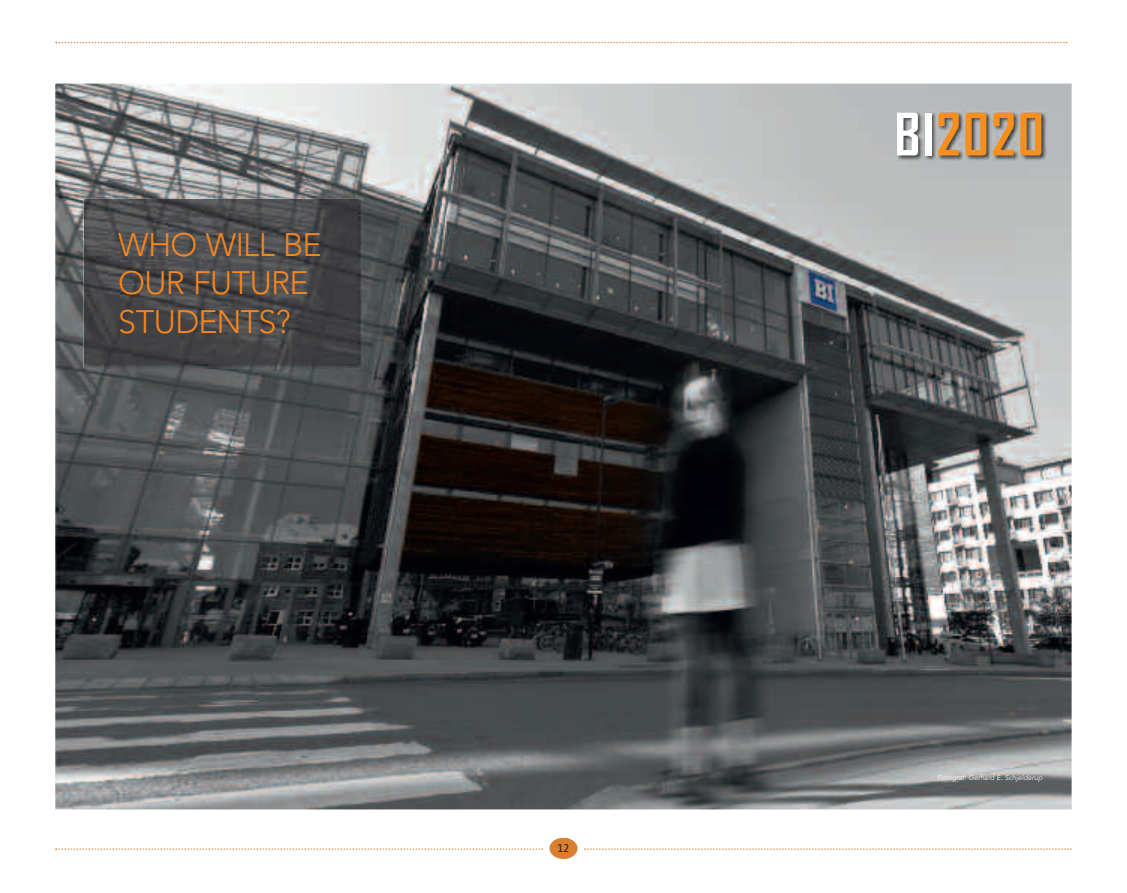
<style>
.page{position:relative;width:1127px;height:893px;background:#fff}
.page>*{position:absolute;margin:0;border:0;box-sizing:border-box;transform-origin:0 0}
.t1{font:700 56.1px "Agency FB";letter-spacing:.035em;color:#f68f1e}
.t2{font:300 32.25px/38.7px "Avenir";letter-spacing:-.025em;color:#f58520}
.t3{font:12px "Agilita LT Pro";color:#272627}
.t4{font:italic 7.2px "Avenir";letter-spacing:-.005em;color:#fff}
.s1{color:#fff}
</style>
<div class="page">
<div style="left:549px;top:838px;width:28px;height:21px;background:#d87f30;border-radius:50%"></div>
<svg style="left:55px;top:848px;width:488px;height:2px"></svg>
<svg style="left:584px;top:848px;width:487px;height:2px"></svg>
<svg style="left:56px;top:42px;width:1011px;height:1px"></svg>
<img style="left:55px;top:84px;width:1016px;height:725px">
<img style="left:83px;top:199px;width:279px;height:17px">
<img style="left:83px;top:216px;width:18px;height:152px">
<img style="left:345px;top:216px;width:17px;height:152px">
<img style="left:101px;top:363px;width:244px;height:5px">
<img style="left:84px;top:200px;width:273px;height:163px">
<img style="left:896px;top:112px;width:150px;height:48px">
<h2 class="t2" style="left:118px;top:228px;width:205px">WHO WILL BE<br>OUR FUTURE<br>STUDENTS?</h2>
<h3 class="t3" style="left:557px;top:843px;width:13px">12</h3>
<h1 class="t1" style="left:894px;top:100px;width:151px"><span class="s1">BI</span>2020</h1>
<p class="t4" style="left:937px;top:774px;width:107px">Fotograf: Gerhard E. Schjelderup</p>
</div>
